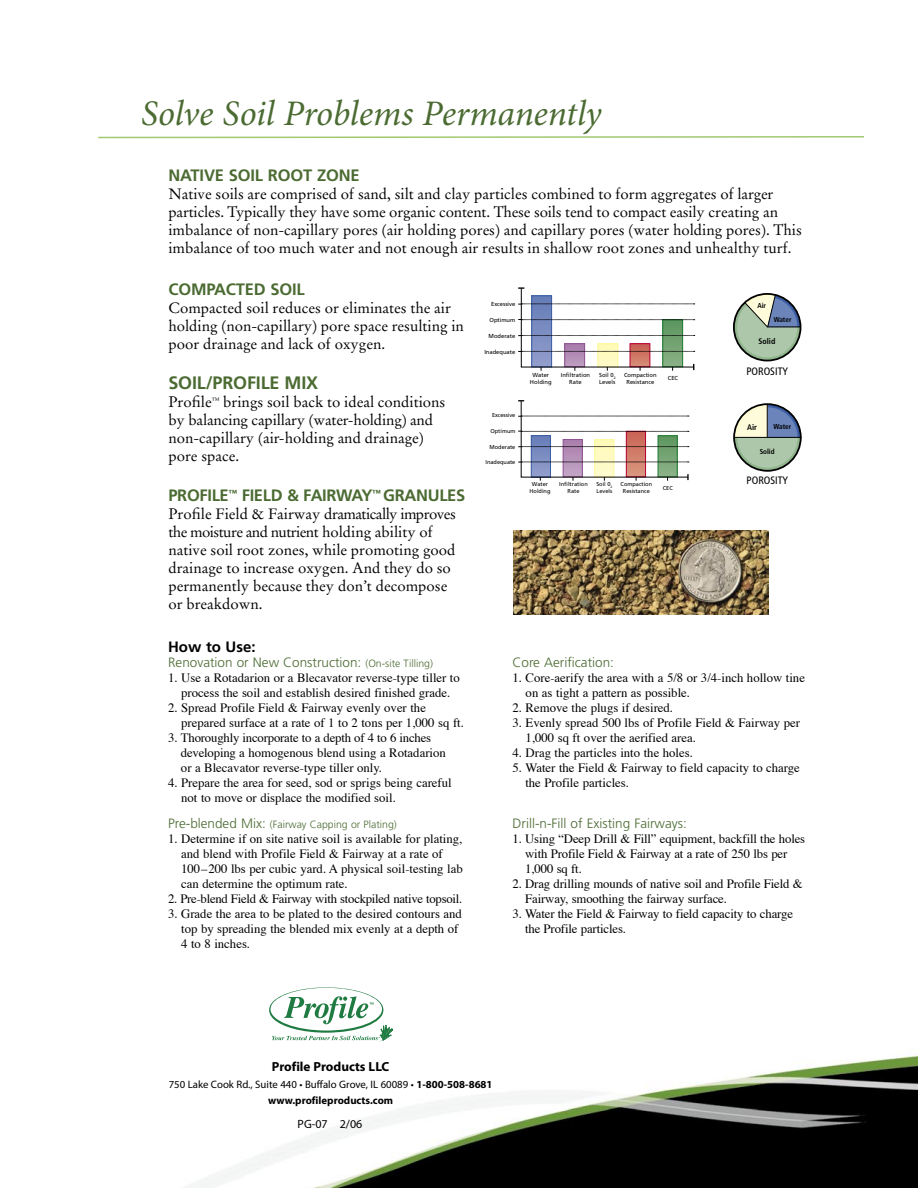
<style>
.page{position:relative;width:918px;height:1188px;background:#fff}
.page>*{position:absolute;margin:0;border:0;box-sizing:border-box;transform-origin:0 0}
.t1{font:italic 36px "Minion Pro";letter-spacing:-.005em;color:#4b6b32}
.t2{font:700 18px "Frutiger";letter-spacing:-.01em;color:#4b6b32}
.t3{font:700 16.5px "Frutiger";letter-spacing:-.02em;color:#4b6b32}
.COPY{font:15px/18px "Stempel Garamond";color:#000}
.t4{font:700 15px "Frutiger";color:#000}
.t5{font:300 13.5px "Frutiger";color:#4b6b32}
.t6{font:700 13.2px "Myriad Pro";color:#000}
.SMALLER{font:12.75px/15px "Times";color:#000}
.SMALLER-2{font:12.75px "Times";letter-spacing:-.02em;color:#000}
.t7{font:12px "Myriad Pro";color:#000}
.t8{font:10.8px "Myriad Pro";color:#000}
.t9{font:700 10.8px "Myriad Pro";color:#000}
.t10{font:condensed 10.8px "Frutiger";color:#000}
.t11{font:300 10.5px "Frutiger";color:#4b6b32}
.t12{font:700 condensed 8.1px "Frutiger";color:#000}
.t13{font:700 condensed 7.2px "Frutiger";color:#000}
.t14{font:5.85px/7.1px "Frutiger";color:#000;text-align:center}
.t15{font:5.7px/6.8px "Frutiger";color:#000;text-align:center}
.s1{font-size:10.5px}
.s2{font-size:13.5px}
.s3{font-weight:700}
</style>
<div class="page">
<img style="left:186px;top:1041px;width:732px;height:147px">
<svg style="left:98px;top:136px;width:766px;height:3px"></svg>
<img style="left:514px;top:531px;width:255px;height:84px">
<svg style="left:518px;top:287px;width:177px;height:84px"></svg>
<svg style="left:733px;top:293px;width:69px;height:69px"></svg>
<svg style="left:518px;top:400px;width:171px;height:81px"></svg>
<svg style="left:733px;top:405px;width:69px;height:67px"></svg>
<div style="left:733px;top:403px;width:69px;height:69px;border:2px solid #000;border-radius:50%"></div>
<svg style="left:737px;top:407px;width:61px;height:61px;background:#aec1b7"></svg>
<hr style="left:767px;top:404px;width:1px;height:33px;background:#000">
<hr style="left:734px;top:437px;width:68px;height:1px;background:#000">
<svg style="left:269px;top:987px;width:124px;height:54px"></svg>
<p class="t1" style="left:141px;top:92px;width:462px">Solve Soil Problems Permanently</p>
<p class="t3" style="left:168px;top:166px;width:193px">NATIVE SOIL ROOT ZONE</p>
<p class="COPY" style="left:168px;top:185px;width:635px">Native soils are comprised of sand, silt and clay particles combined to form aggregates of larger particles. Typically they have some organic content. These soils tend to compact easily creating an imbalance of non-capillary pores (air holding pores) and capillary pores (water holding pores). This imbalance of too much water and not enough air results in shallow root zones and unhealthy turf.</p>
<p class="t3" style="left:168px;top:280px;width:138px">COMPACTED SOIL</p>
<p class="COPY" style="left:168px;top:299px;width:297px">Compacted soil reduces or eliminates the air holding (non-capillary) pore space resulting in poor drainage and lack of oxygen.</p>
<p class="t14" style="left:491px;top:301px;width:26px">Excessive</p>
<p class="t13" style="left:757px;top:302px;width:10px">Air</p>
<p class="t13" style="left:774px;top:315px;width:19px">Water</p>
<p class="t12" style="left:759px;top:337px;width:18px">Solid</p>
<p class="t10" style="left:746px;top:365px;width:43px">POROSITY</p>
<p class="t14" style="left:490px;top:316px;width:27px">Optimum</p>
<p class="t14" style="left:489px;top:332px;width:28px">Moderate</p>
<p class="t14" style="left:484px;top:348px;width:33px">Inadequate</p>
<p class="t14" style="left:530px;top:371px;width:23px">Water<br>Holding</p>
<p class="t14" style="left:561px;top:371px;width:31px">Infiltration<br>Rate</p>
<p class="t14" style="left:599px;top:371px;width:18px;text-align:left">Soil 0<sub>2<br></sub>Levels</p>
<p class="t14" style="left:624px;top:371px;width:34px">Compaction<br>Resistance</p>
<p class="t14" style="left:668px;top:375px;width:12px">CEC</p>
<p class="t2" style="left:168px;top:373px;width:151px">SOIL/PROFILE MIX</p>
<p class="COPY" style="left:168px;top:393px;width:279px">Profile<sup>™</sup> brings soil back to ideal conditions by balancing capillary (water-holding) and non-capillary (air-holding and drainage) pore space.</p>
<p class="t15" style="left:492px;top:412px;width:25px">Excessive</p>
<p class="t12" style="left:747px;top:422px;width:11px">Air</p>
<p class="t13" style="left:774px;top:422px;width:19px">Water</p>
<p class="t13" style="left:760px;top:447px;width:16px">Solid</p>
<p class="t10" style="left:747px;top:474px;width:43px">POROSITY</p>
<p class="t15" style="left:490px;top:428px;width:27px">Optimum</p>
<p class="t15" style="left:490px;top:443px;width:27px">Moderate</p>
<p class="t15" style="left:485px;top:459px;width:32px">Inadequate</p>
<p class="t15" style="left:530px;top:481px;width:22px">Water<br>Holding</p>
<p class="t15" style="left:559px;top:481px;width:30px">Infiltration<br>Rate</p>
<p class="t15" style="left:596px;top:481px;width:17px;text-align:left">Soil 0<sub>2<br></sub>Levels</p>
<p class="t15" style="left:621px;top:481px;width:33px">Compaction<br>Resistance</p>
<p class="t15" style="left:663px;top:484px;width:12px">CEC</p>
<p class="t3" style="left:168px;top:486px;width:298px">PROFILE<sup>™</sup> FIELD &amp; FAIRWAY<sup>™</sup> GRANULES</p>
<p class="COPY" style="left:168px;top:505px;width:289px">Profile Field &amp; Fairway dramatically improves the moisture and nutrient holding ability of native soil root zones, while promoting good drainage to increase oxygen. And they do so permanently because they don’t decompose or breakdown.</p>
<p class="t4" style="left:168px;top:638px;width:89px">How to Use:</p>
<p class="t5" style="left:168px;top:654px;width:266px">Renovation or New Construction: <span class="s1">(On-site Tilling)</span></p>
<p class="SMALLER" style="left:168px;top:669px;width:293px;text-align:center">1. Use a Rotadarion or a Blecavator reverse-type tiller to process the soil and establish desired finished grade.</p>
<p class="SMALLER" style="left:181px;top:699px;width:284px;text-indent:-13px">2. Spread Profile Field &amp; Fairway evenly over the prepared surface at a rate of 1 to 2 tons per 1,000 sq ft.</p>
<p class="SMALLER" style="left:181px;top:729px;width:266px;text-indent:-13px">3. Thoroughly incorporate to a depth of 4 to 6 inches developing a homogenous blend using a Rotadarion or a Blecavator reverse-type tiller only.</p>
<p class="SMALLER" style="left:181px;top:774px;width:272px;text-indent:-13px">4. Prepare the area for seed, sod or sprigs being careful not to move or displace the modified soil.</p>
<p class="t11" style="left:168px;top:818px;width:230px"><span class="s2">Pre-blended Mix:</span> (Fairway Capping or Plating)</p>
<p class="SMALLER" style="left:181px;top:830px;width:283px;text-indent:-13px">1. Determine if on site native soil is available for plating, and blend with Profile Field &amp; Fairway at a rate of 100 –200 lbs per cubic yard. A physical soil-testing lab can determine the optimum rate.</p>
<p class="SMALLER-2" style="left:168px;top:887px;width:296px">2. Pre-blend Field &amp; Fairway with stockpiled native topsoil.</p>
<p class="SMALLER" style="left:181px;top:905px;width:282px;text-indent:-13px">3. Grade the area to be plated to the desired contours and top by spreading the blended mix evenly at a depth of<br>4 to 8 inches.</p>
<p class="t5" style="left:513px;top:654px;width:103px">Core Aerification:</p>
<p class="SMALLER" style="left:526px;top:669px;width:281px;text-indent:-13px">1. Core-aerify the area with a 5/8 or 3/4-inch hollow tine on as tight a pattern as possible.</p>
<p class="SMALLER" style="left:513px;top:699px;width:162px">2. Remove the plugs if desired.</p>
<p class="SMALLER" style="left:526px;top:714px;width:276px;text-indent:-13px">3. Evenly spread 500 lbs of Profile Field &amp; Fairway per<br>1,000 sq ft over the aerified area.</p>
<p class="SMALLER" style="left:513px;top:744px;width:182px">4. Drag the particles into the holes.</p>
<p class="SMALLER" style="left:525px;top:759px;width:276px;text-indent:-13px">5. Water the Field &amp; Fairway to field capacity to charge the Profile particles.</p>
<p class="t5" style="left:513px;top:816px;width:176px">Drill-n-Fill of Existing Fairways:</p>
<p class="SMALLER" style="left:525px;top:830px;width:282px;text-indent:-13px">1. Using “Deep Drill &amp; Fill” equipment, backfill the holes with Profile Field &amp; Fairway at a rate of 250 lbs per<br>1,000 sq ft.</p>
<p class="SMALLER" style="left:525px;top:875px;width:279px;text-indent:-13px">2. Drag drilling mounds of native soil and Profile Field &amp;<br>Fairway, smoothing the fairway surface.</p>
<p class="SMALLER" style="left:525px;top:905px;width:269px;text-indent:-12px">3. Water the Field &amp; Fairway to field capacity to charge the Profile particles.</p>
<p class="t6" style="left:272px;top:1059px;width:119px">Profile Products LLC</p>
<p class="t8" style="left:169px;top:1078px;width:325px">750 Lake Cook Rd., Suite 440 • Buffalo Grove, IL 60089 • <span class="s3">1-800-508-8681</span></p>
<p class="t9" style="left:268px;top:1095px;width:127px">www.profileproducts.com</p>
<p class="t7" style="left:298px;top:1118px;width:66px">PG-07 2/06</p>
</div>
